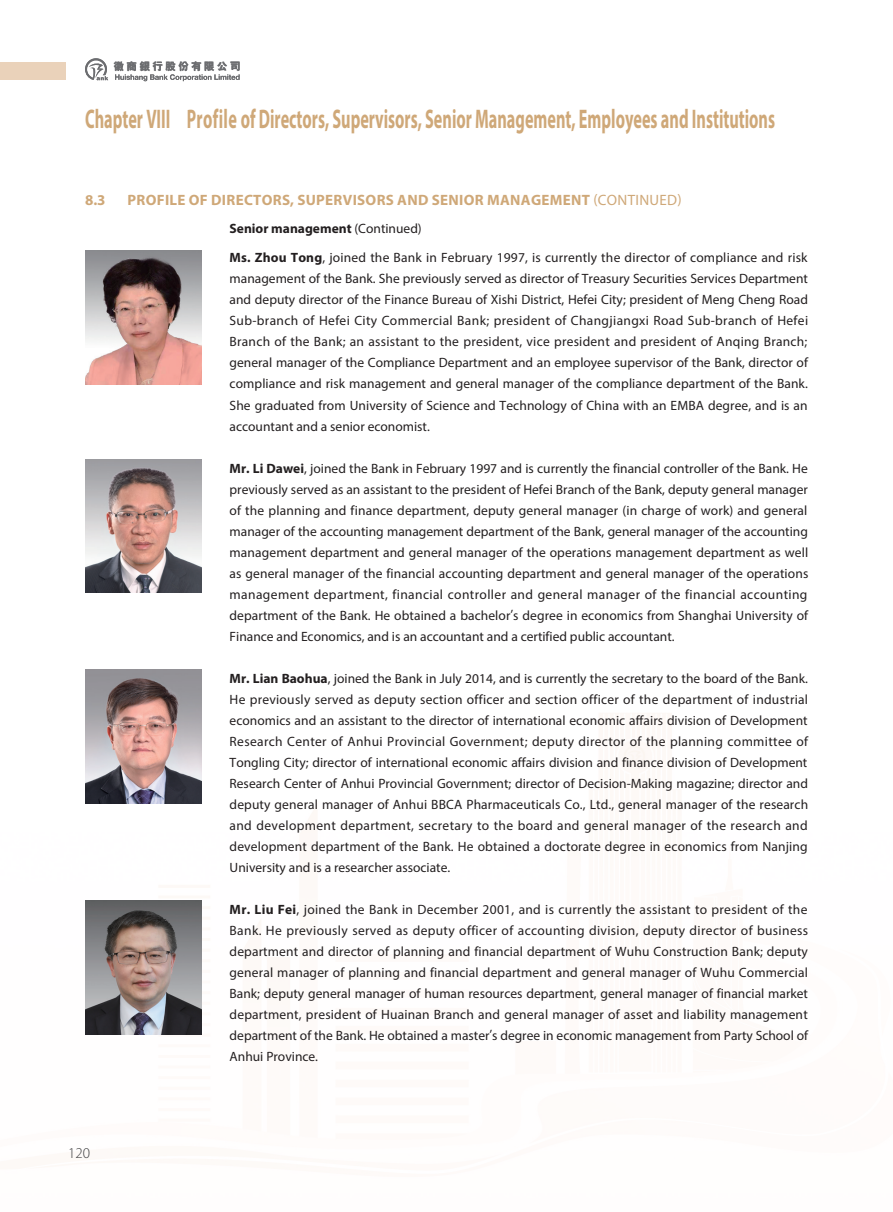
<style>
.page{position:relative;width:893px;height:1212px;background:#fff}
.page>*{position:absolute;margin:0;border:0;box-sizing:border-box;transform-origin:0 0}
.t1{font:700 27px "Myriad Pro";color:#cfa878;scale:.6 1}
.t2{font:700 15px "Myriad Pro";letter-spacing:.02em;color:#cfa878}
.t3{font:300 15px "Myriad Pro";color:#3e3e3f}
.t4{font:13.5px/21px "Myriad Pro";color:#231f20;text-align:justify}
.t5{font:800 10.5px "M Hei HK";letter-spacing:.23em;color:#6c6d70}
.s1{font-weight:400}
.s2{font-weight:700}
</style>
<div class="page">
<svg style="left:85px;top:58px;width:23px;height:22px"></svg>
<svg style="left:114px;top:61px;width:126px;height:20px"></svg>
<div style="left:0;top:62px;width:65px;height:18px;background:#ead2ba"></div>
<img style="left:85px;top:251px;width:116px;height:134px">
<img style="left:85px;top:459px;width:116px;height:134px">
<img style="left:85px;top:670px;width:116px;height:134px">
<img style="left:85px;top:901px;width:116px;height:134px">
<p class="t5" style="left:114px;top:59px;width:128px">徽商銀行股份有限公司</p>
<h1 class="t1" style="left:85px;top:101px;width:1152px">Chapter VIII Profile of Directors, Supervisors, Senior Management, Employees and Institutions</h1>
<p class="t2" style="left:85px;top:190px;width:22px">8.3</p>
<p class="t2" style="left:128px;top:190px;width:556px">PROFILE OF DIRECTORS, SUPERVISORS AND SENIOR MANAGEMENT <span class="s1">(CONTINUED)</span></p>
<p class="t4" style="left:230px;top:213px;width:579px;line-height:29.5px"><span class="s2">Senior management</span> (Continued)<br><span class="s2">Ms. Zhou Tong</span>, joined the Bank in February 1997, is currently the director of compliance and risk</p>
<p class="t4" style="left:230px;top:268px;width:580px">management of the Bank. She previously served as director of Treasury Securities Services Department and deputy director of the Finance Bureau of Xishi District, Hefei City; president of Meng Cheng Road Sub-branch of Hefei City Commercial Bank; president of Changjiangxi Road Sub-branch of Hefei Branch of the Bank; an assistant to the president, vice president and president of Anqing Branch; general manager of the Compliance Department and an employee supervisor of the Bank, director of compliance and risk management and general manager of the compliance department of the Bank.<br>She graduated from University of Science and Technology of China with an EMBA degree, and is an accountant and a senior economist.</p>
<p class="t4" style="left:230px;top:457px;width:580px"><span class="s2">Mr. Li Dawei</span>, joined the Bank in February 1997 and is currently the financial controller of the Bank. He previously served as an assistant to the president of Hefei Branch of the Bank, deputy general manager of the planning and finance department, deputy general manager (in charge of work) and general manager of the accounting management department of the Bank, general manager of the accounting management department and general manager of the operations management department as well as general manager of the financial accounting department and general manager of the operations management department, financial controller and general manager of the financial accounting department of the Bank. He obtained a bachelor’s degree in economics from Shanghai University of Finance and Economics, and is an accountant and a certified public accountant.</p>
<p class="t4" style="left:230px;top:667px;width:580px"><span class="s2">Mr. Lian Baohua</span>, joined the Bank in July 2014, and is currently the secretary to the board of the Bank.<br>He previously served as deputy section officer and section officer of the department of industrial economics and an assistant to the director of international economic affairs division of Development Research Center of Anhui Provincial Government; deputy director of the planning committee of Tongling City; director of international economic affairs division and finance division of Development Research Center of Anhui Provincial Government; director of Decision-Making magazine; director and deputy general manager of Anhui BBCA Pharmaceuticals Co., Ltd., general manager of the research and development department, secretary to the board and general manager of the research and development department of the Bank. He obtained a doctorate degree in economics from Nanjing University and is a researcher associate.</p>
<p class="t4" style="left:230px;top:898px;width:580px"><span class="s2">Mr. Liu Fei</span>, joined the Bank in December 2001, and is currently the assistant to president of the Bank. He previously served as deputy officer of accounting division, deputy director of business department and director of planning and financial department of Wuhu Construction Bank; deputy general manager of planning and financial department and general manager of Wuhu Commercial Bank; deputy general manager of human resources department, general manager of financial market department, president of Huainan Branch and general manager of asset and liability management department of the Bank. He obtained a master’s degree in economic management from Party School of Anhui Province.</p>
<p class="t3" style="left:68px;top:1144px;width:23px">120</p>
</div>
